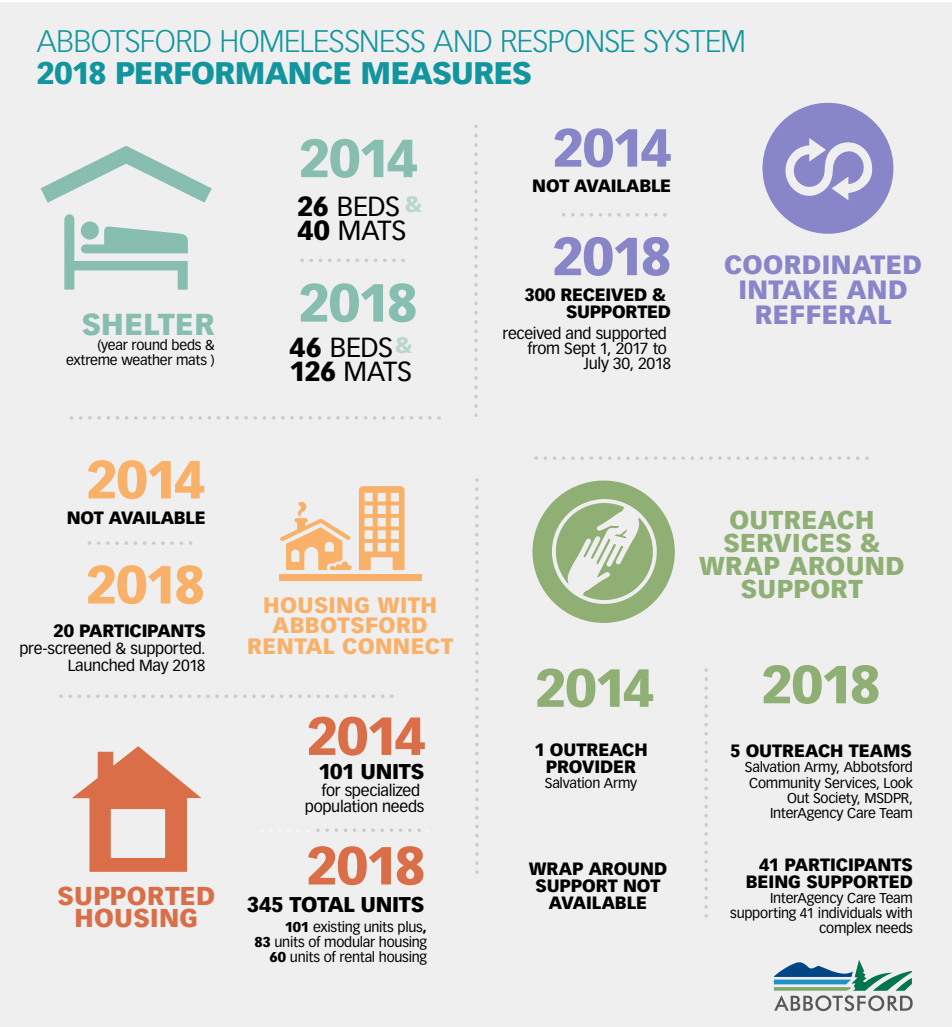
<style>
.page{position:relative;width:952px;height:1027px;background:#fff}
.page>*{position:absolute;margin:0;border:0;box-sizing:border-box;transform-origin:0 0}
.t1{font:900 52.5px "Vectora LT Std";letter-spacing:-.03em;color:#87beaf}
.t2{font:900 52.5px/105px "Vectora LT Std";letter-spacing:-.03em;color:#f9b169}
.t3{font:900 52.5px "Vectora LT Std";letter-spacing:-.03em;color:#8faf74}
.t4{font:900 52.5px "Vectora LT Std";letter-spacing:-.03em;color:#d96e48}
.t5{font:900 52.5px/108.5px "Vectora LT Std";letter-spacing:-.03em;color:#8885c9}
.t6{font:300 30.62px "Vectora LT Std";letter-spacing:-.025em;color:#12959e}
.t7{font:900 30.62px "Vectora LT Std";letter-spacing:-.02em;color:#12959e}
.t8{font:900 29.75px "Vectora LT Std";letter-spacing:.01em;color:#87beaf}
.t9{font:27.12px/24.5px "Vectora LT Std";letter-spacing:-.015em;color:#000}
.t10{font:900 25.99px/25.3px "Vectora LT Std";letter-spacing:.015em;color:#8885c9;text-align:center}
.t11{font:900 25.38px/22.8px "Vectora LT Std";letter-spacing:.015em;color:#8faf74;text-align:center}
.t12{font:900 25.38px/22px "Vectora LT Std";letter-spacing:.015em;color:#d96e48;text-align:center}
.t13{font:900 21.88px/20.2px "Vectora LT Std";letter-spacing:.015em;color:#f9b169;text-align:center}
.t14{font:900 21.88px "Vectora LT Std";color:#87beaf}
.t15{font:900 21px "Vectora LT Std";letter-spacing:-.01em;color:#000}
.t16{font:900 17.5px/16.8px "Vectora LT Std";letter-spacing:-.005em;color:#000;text-align:right}
.t17{font:15.75px/15.2px "Vectora LT Std";letter-spacing:-.02em;color:#000;text-align:right}
.t18{font:14px/15.2px "Vectora LT Std";letter-spacing:-.015em;color:#000;text-align:right}
.s1{font-weight:900}
</style>
<div class="page">
<div style="left:0;top:2px;width:952px;height:1025px;background:#efefef"></div>
<svg style="left:762px;top:103px;width:131px;height:131px"></svg>
<svg style="left:64px;top:214px;width:124px;height:76px"></svg>
<div style="left:81px;top:221px;width:18px;height:19px;background:#87beaf;border-radius:50%"></div>
<svg style="left:41px;top:146px;width:171px;height:57px"></svg>
<svg style="left:532px;top:480px;width:143px;height:143px"></svg>
<svg style="left:72px;top:746px;width:129px;height:125px"></svg>
<svg style="left:359px;top:486px;width:46px;height:84px"></svg>
<div style="left:279px;top:574px;width:142px;height:6px;background:#f9b169"></div>
<svg style="left:280px;top:502px;width:72px;height:68px"></svg>
<svg style="left:69px;top:416px;width:370px;height:3px"></svg>
<svg style="left:474px;top:135px;width:4px;height:281px"></svg>
<svg style="left:59px;top:694px;width:333px;height:4px"></svg>
<svg style="left:536px;top:456px;width:331px;height:4px"></svg>
<svg style="left:316px;top:828px;width:105px;height:4px"></svg>
<svg style="left:475px;top:489px;width:4px;height:384px"></svg>
<svg style="left:300px;top:258px;width:103px;height:4px"></svg>
<svg style="left:562px;top:213px;width:103px;height:3px"></svg>
<svg style="left:87px;top:541px;width:104px;height:4px"></svg>
<svg style="left:704px;top:679px;width:4px;height:237px"></svg>
<svg style="left:773px;top:960px;width:140px;height:51px"></svg>
<h2 class="t6" style="left:37px;top:24px;width:711px">ABBOTSFORD HOMELESSNESS AND RESPONSE SYSTEM</h2>
<h2 class="t7" style="left:37px;top:54px;width:497px">2018 PERFORMANCE MEASURES</h2>
<h3 class="t8" style="left:82px;top:305px;width:135px">SHELTER</h3>
<p class="t18" style="left:66px;top:337px;width:150px">(year round beds &amp; extreme weather mats )</p>
<h1 class="t2" style="left:86px;top:426px;width:120px">2014<br>2018</h1>
<p class="t16" style="left:67px;top:509px;width:140px">NOT AVAILABLE</p>
<p class="t16" style="left:54px;top:622px;width:154px">20 PARTICIPANTS</p>
<p class="t17" style="left:20px;top:639px;width:188px;line-height:17px">pre-screened &amp; supported.<br>Launched May 2018</p>
<h3 class="t12" style="left:57px;top:884px;width:160px">SUPPORTED<br>HOUSING</h3>
<h1 class="t1" style="left:299px;top:125px;width:120px">2014</h1>
<h3 class="t9" style="left:298px;top:194px;width:111px"><span class="s1">26</span> BEDS<br><span class="s1">40</span> MATS</h3>
<h3 class="t14" style="left:405px;top:191px;width:19px">&amp;</h3>
<h1 class="t1" style="left:299px;top:270px;width:120px">2018</h1>
<h3 class="t9" style="left:290px;top:335px;width:124px"><span class="s1">46</span> BEDS<br><span class="s1">126</span> MATS</h3>
<h3 class="t14" style="left:395px;top:332px;width:19px">&amp;</h3>
<h3 class="t13" style="left:247px;top:595px;width:207px">HOUSING WITH<br>ABBOTSFORD<br>RENTAL CONNECT</h3>
<h1 class="t4" style="left:307px;top:703px;width:120px">2014</h1>
<h3 class="t15" style="left:318px;top:758px;width:108px">101 UNITS</h3>
<p class="t17" style="left:305px;top:783px;width:121px">for specialized population needs</p>
<h1 class="t4" style="left:307px;top:833px;width:120px">2018</h1>
<h3 class="t15" style="left:247px;top:891px;width:179px">345 TOTAL UNITS</h3>
<p class="t18" style="left:255px;top:919px;width:174px"><span class="s1">101</span> existing units plus<span class="s1">,<br>83</span> units of modular housing<br><span class="s1">60</span> units of rental housing</p>
<h1 class="t5" style="left:553px;top:93px;width:120px">2014<br>2018</h1>
<p class="t16" style="left:532px;top:177px;width:140px">NOT AVAILABLE</p>
<p class="t16" style="left:524px;top:285px;width:148px;line-height:17.5px">300 RECEIVED &amp;<br>SUPPORTED</p>
<p class="t17" style="left:503px;top:325px;width:170px">received and supported from Sept 1, 2017 to<br>July 30, 2018</p>
<h3 class="t10" style="left:724px;top:251px;width:200px">COORDINATED<br>INTAKE AND<br>REFFERAL</h3>
<h3 class="t11" style="left:699px;top:509px;width:207px">OUTREACH<br>SERVICES &amp;<br>WRAP AROUND<br>SUPPORT</h3>
<h1 class="t3" style="left:535px;top:655px;width:120px">2014</h1>
<h1 class="t3" style="left:762px;top:651px;width:120px">2018</h1>
<p class="t16" style="left:534px;top:741px;width:115px;text-align:center">1 OUTREACH<br>PROVIDER</p>
<p class="t18" style="left:545px;top:775px;width:94px">Salvation Army</p>
<p class="t16" style="left:529px;top:860px;width:140px;text-align:center">WRAP AROUND<br>SUPPORT NOT<br>AVAILABLE</p>
<p class="t16" style="left:730px;top:742px;width:183px">5 OUTREACH TEAMS</p>
<p class="t18" style="left:745px;top:759px;width:170px">Salvation Army, Abbotsford<br>Community Services, Look<br>Out Society, MSDPR,<br>InterAgency Care Team</p>
<p class="t16" style="left:746px;top:856px;width:169px">41 PARTICIPANTS<br>BEING SUPPORTED</p>
<p class="t18" style="left:730px;top:890px;width:184px">InterAgency Care Team supporting 41 individuals with complex needs</p>
</div>
